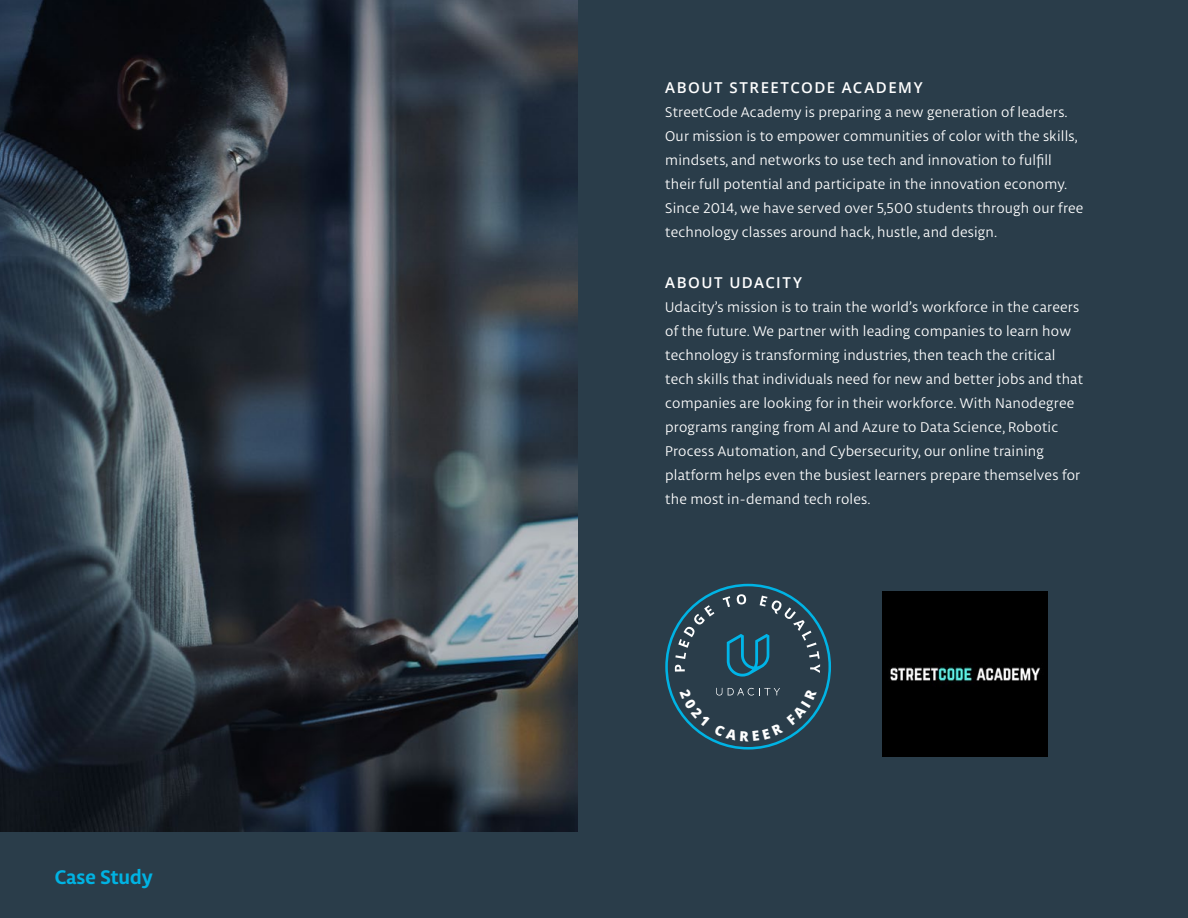
<style>
.page{position:relative;width:1188px;height:918px;background:#fff}
.page>*{position:absolute;margin:0;border:0;box-sizing:border-box;transform-origin:0 0}
.t1{font:700 21px "Libertad";color:#00b3e3}
.t2{font:15px/24px "Libertad";letter-spacing:.01em;color:#fff}
.t3{font:600 15px "Open Sans";letter-spacing:.1em;color:#fff}
</style>
<div class="page">
<div style="left:578px;top:0;width:610px;height:833px;background:#2a3d4a"></div>
<img style="left:0;top:0;width:578px;height:833px">
<div style="left:0;top:833px;width:1188px;height:85px;background:#2a3d4a"></div>
<div style="left:882px;top:591px;width:165px;height:166px;background:#000"></div>
<svg style="left:665px;top:584px;width:166px;height:166px;background:#2c4a59"></svg>
<h1 class="t1" style="left:55px;top:863px;width:100px">Case Study</h1>
<p class="t3" style="left:665px;top:78px;width:259px">ABOUT STREETCODE ACADEMY</p>
<p class="t2" style="left:665px;top:100px;width:420px">StreetCode Academy is preparing a new generation of leaders.<br>Our mission is to empower communities of color with the skills, mindsets, and networks to use tech and innovation to fulfill their full potential and participate in the innovation economy.<br>Since 2014, we have served over 5,500 students through our free technology classes around hack, hustle, and design.</p>
<p class="t3" style="left:665px;top:273px;width:138px">ABOUT UDACITY</p>
<p class="t2" style="left:665px;top:295px;width:419px">Udacity’s mission is to train the world’s workforce in the careers of the future. We partner with leading companies to learn how technology is transforming industries, then teach the critical tech skills that individuals need for new and better jobs and that companies are looking for in their workforce. With Nanodegree programs ranging from AI and Azure to Data Science, Robotic Process Automation, and Cybersecurity, our online training platform helps even the busiest learners prepare themselves for the most in-demand tech roles.</p>
</div>
